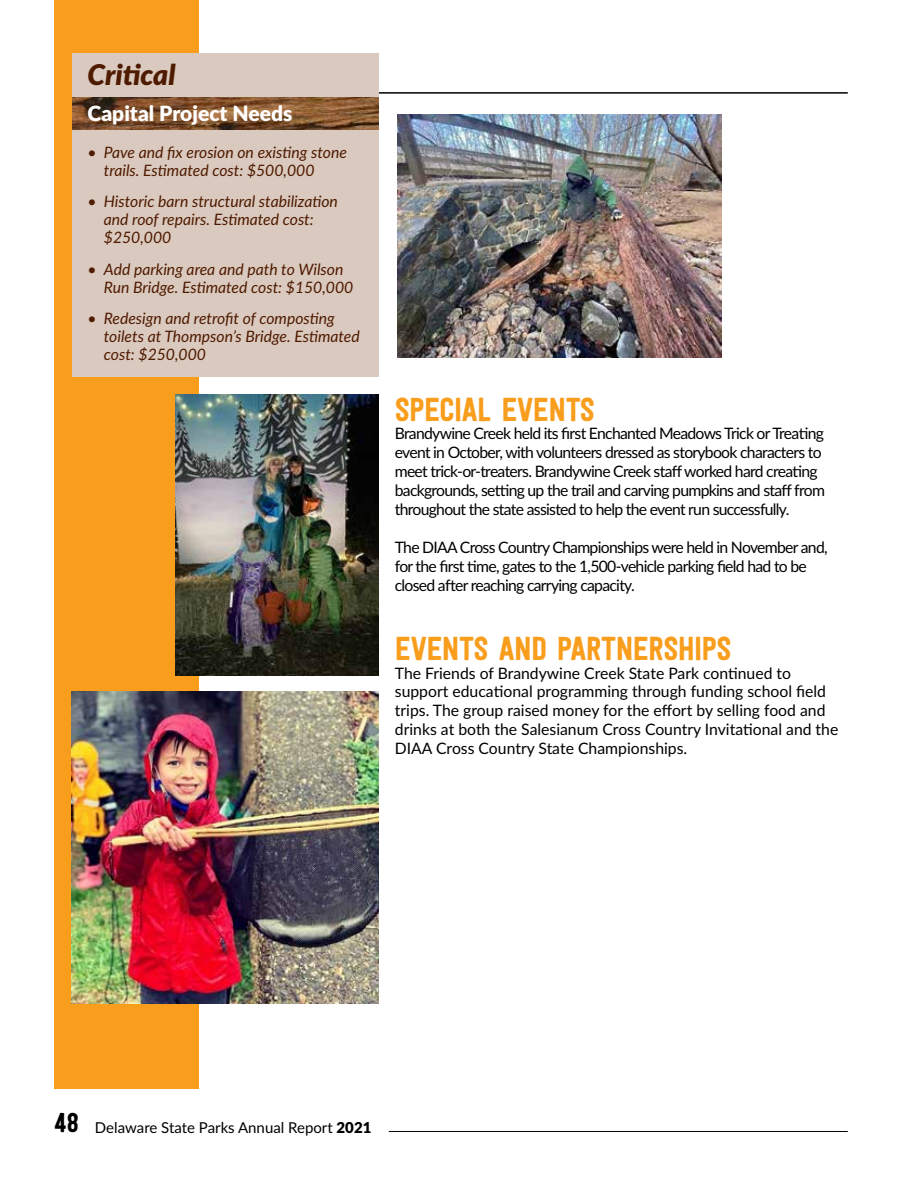
<style>
.page{position:relative;width:918px;height:1188px;background:#fff}
.page>*{position:absolute;margin:0;border:0;box-sizing:border-box;transform-origin:0 0}
.t1{font:33px "Festivo LC Basic";letter-spacing:-.025em;color:#f99d1c}
.t2{font:italic 900 28.5px "Lato";color:#4e1a00}
.t3{font:900 21px "Lato";color:#fff}
.t4{font:15.75px/18.9px "Lato";letter-spacing:-.045em;color:#000}
.t5{font:italic 15.75px/18px "Lato";color:#4e1a00}
.t6{font:15.75px/18.9px "Lato";color:#000}
.t7{font:15px "Lato";color:#000}
.s1{font-family:"Festivo LC Basic";font-size:27px}
.s2{font-weight:900}
</style>
<div class="page">
<hr style="left:389px;top:1131px;width:459px;height:1px;background:#000">
<hr style="left:54px;top:92px;width:794px;height:2px;background:#000">
<div style="left:54px;top:0;width:144px;height:1089px;background:#f99d1c"></div>
<div style="left:72px;top:53px;width:307px;height:323px;background:#dac9be"></div>
<img style="left:72px;top:97px;width:307px;height:33px">
<img style="left:398px;top:115px;width:324px;height:243px">
<img style="left:176px;top:394px;width:203px;height:282px">
<img style="left:71px;top:692px;width:308px;height:311px">
<h2 class="t2" style="left:88px;top:53px;width:89px">Critical</h2>
<h3 class="t3" style="left:88px;top:98px;width:206px">Capital Project Needs</h3>
<p class="t5" style="left:104px;top:143px;width:245px;text-indent:-16px">• Pave and fix erosion on existing stone trails. Estimated cost: $500,000</p>
<p class="t5" style="left:104px;top:192px;width:236px;text-indent:-16px">• Historic barn structural stabilization and roof repairs. Estimated cost: $250,000</p>
<p class="t5" style="left:104px;top:260px;width:251px;text-indent:-16px">• Add parking area and path to Wilson<br>Run Bridge. Estimated cost: $150,000</p>
<p class="t5" style="left:104px;top:309px;width:257px;text-indent:-16px">• Redesign and retrofit of composting toilets at Thompson’s Bridge. Estimated cost: $250,000</p>
<h1 class="t1" style="left:395px;top:389px;width:202px">SPECIAL EVENTS</h1>
<p class="t4" style="left:395px;top:424px;width:432px">Brandywine Creek held its first Enchanted Meadows Trick or Treating event in October, with volunteers dressed as storybook characters to meet trick-or-treaters. Brandywine Creek staff worked hard creating backgrounds, setting up the trail and carving pumpkins and staff from throughout the state assisted to help the event run successfully.</p>
<p class="t4" style="left:395px;top:537px;width:434px">The DIAA Cross Country Championships were held in November and, for the first time, gates to the 1,500-vehicle parking field had to be closed after reaching carrying capacity.</p>
<h1 class="t1" style="left:395px;top:628px;width:338px">EVENTS AND PARTNERSHIPS</h1>
<p class="t6" style="left:395px;top:663px;width:445px">The Friends of Brandywine Creek State Park continued to support educational programming through funding school field trips. The group raised money for the effort by selling food and drinks at both the Salesianum Cross Country Invitational and the DIAA Cross Country State Championships.</p>
<p class="t7" style="left:54px;top:1117px;width:319px"><span class="s1">48</span> Delaware State Parks Annual Report <span class="s2">2021</span></p>
</div>
